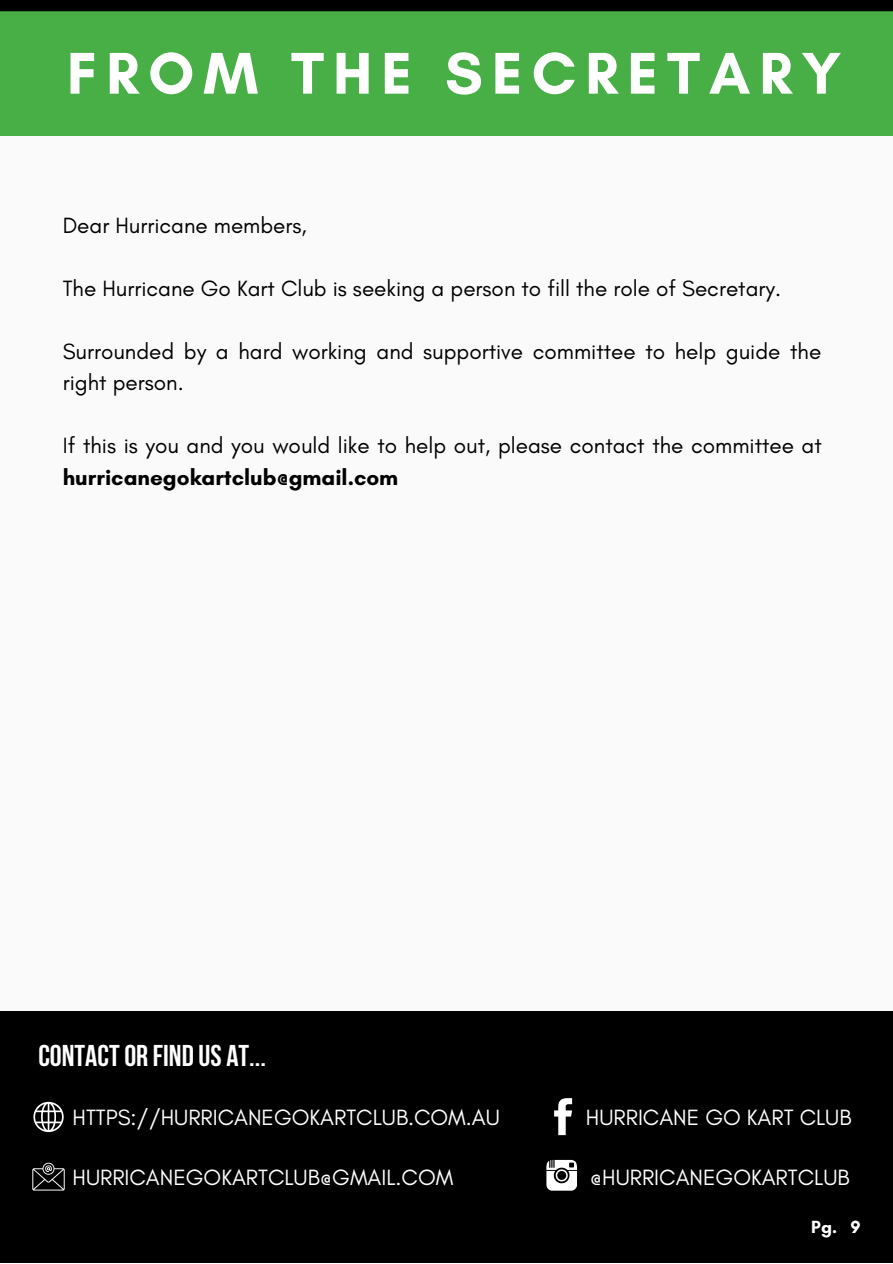
<style>
.page{position:relative;width:893px;height:1264px;background:#fff}
.page>*{position:absolute;margin:0;border:0;box-sizing:border-box;transform-origin:0 0}
.t1{font:700 60px "Glacial Indifference";letter-spacing:.15em;color:#fff}
.t2{font:700 30px "Bebas Neue";color:#fff}
.t3{font:22.5px/31.5px "Glacial Indifference";color:#000}
.t4{font:22.5px "Glacial Indifference";color:#fff}
.t5{font:700 18px "Glacial Indifference";color:#fff}
.s1{font-weight:700}
</style>
<div class="page">
<div style="left:0;top:0;width:892px;height:1262px;background:#f9faf9"></div>
<div style="left:0;top:11px;width:892px;height:125px;background:#47af46"></div>
<div style="left:0;top:0;width:892px;height:11px;background:#000"></div>
<div style="left:0;top:1011px;width:892px;height:251px;background:#000"></div>
<svg style="left:32px;top:1162px;width:33px;height:28px"></svg>
<svg style="left:554px;top:1098px;width:18px;height:37px"></svg>
<svg style="left:546px;top:1159px;width:32px;height:32px"></svg>
<svg style="left:33px;top:1101px;width:31px;height:32px"></svg>
<p class="t1" style="left:67px;top:37px;width:776px">FROM THE SECRETARY</p>
<p class="t3" style="left:63px;top:209px;width:245px">Dear Hurricane members,</p>
<p class="t3" style="left:63px;top:272px;width:719px">The Hurricane Go Kart Club is seeking a person to fill the role of Secretary.</p>
<p class="t3" style="left:63px;top:335px;width:760px">Surrounded by a hard working and supportive committee to help guide the right person.</p>
<p class="t3" style="left:63px;top:429px;width:760px">If this is you and you would like to help out, please contact the committee at <span class="s1">hurricanegokartclub@gmail.com</span></p>
<p class="t2" style="left:38px;top:1043px;width:229px">CONTACTOR FIND US AT...</p>
<p class="t4" style="left:72px;top:1103px;width:429px">HTTPS://HURRICANEGOKARTCLUB.COM.AU</p>
<p class="t4" style="left:72px;top:1163px;width:382px">HURRICANEGOKARTCLUB@GMAIL.COM</p>
<p class="t4" style="left:586px;top:1103px;width:267px">HURRICANE GO KART CLUB</p>
<p class="t4" style="left:590px;top:1163px;width:261px">@HURRICANEGOKARTCLUB</p>
<p class="t5" style="left:811px;top:1215px;width:51px">Pg. 9</p>
</div>
